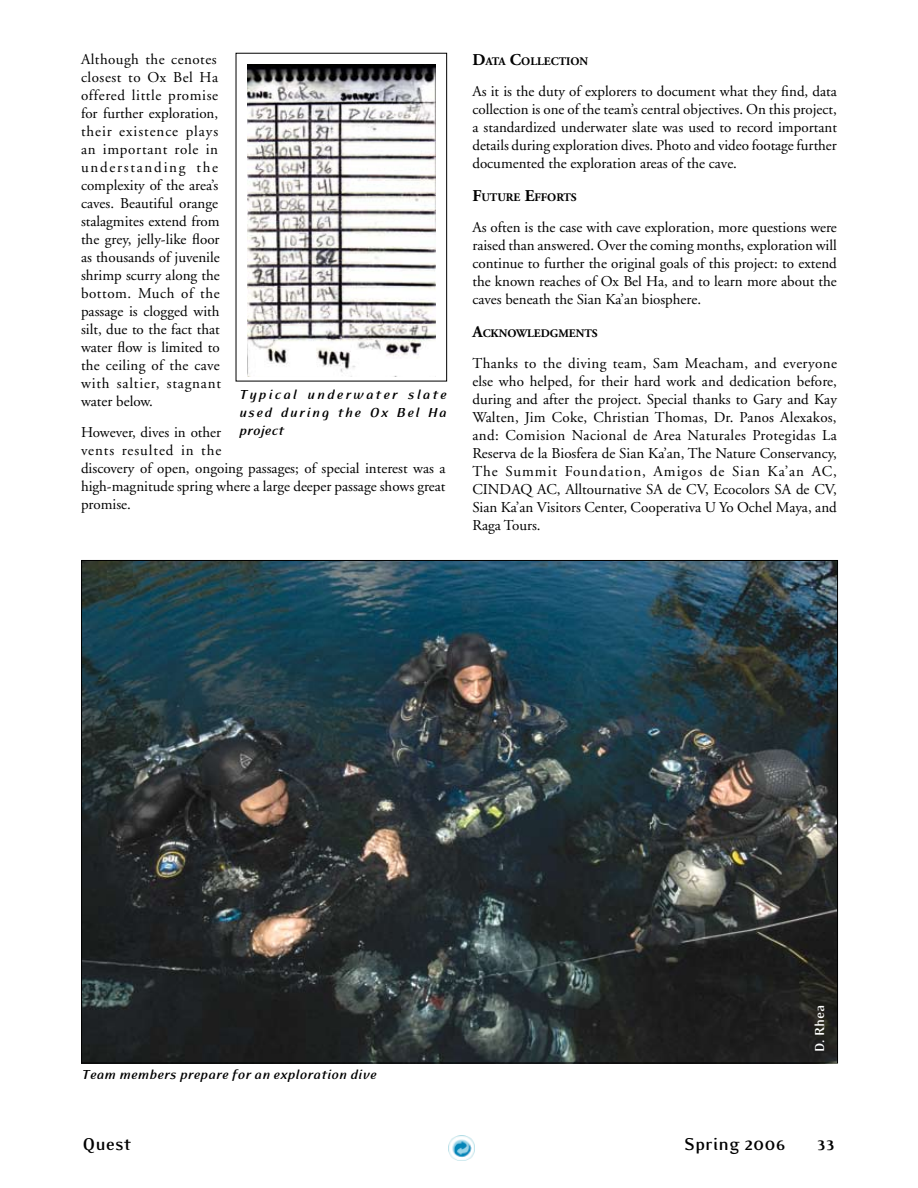
<style>
.page{position:relative;width:918px;height:1188px;background:#fff}
.page>*{position:absolute;margin:0;border:0;box-sizing:border-box;transform-origin:0 0}
.t1{font:700 19.5px "Eidetic Modern";color:#000}
.t2{font:15px/18px "Adobe Garamond";color:#000;text-align:justify}
.t3{font:italic 700 15px/18px "Eidetic Modern";color:#000;text-align:justify}
.t4{font:700 15px "Eidetic Modern";color:#fff}
.t5{font:700 11.55px "Adobe Garamond";color:#000}
.s1{font-size:16.5px}
</style>
<div class="page">
<img style="left:449px;top:1135px;width:25px;height:26px">
<div style="left:236px;top:53px;width:211px;height:328px;border:1px solid #000"></div>
<img style="left:247px;top:65px;width:188px;height:311px">
<img style="left:83px;top:562px;width:753px;height:499px">
<p class="t2" style="left:81px;top:51px;width:142px;text-align:left">Although the cenotes closest to Ox Bel Ha offered little promise for further exploration, their existence plays an important role in understanding the complexity of the area’s caves. Beautiful orange stalagmites extend from the grey, jelly-like floor as thousands of juvenile shrimp scurry along the bottom. Much of the passage is clogged with silt, due to the fact that water flow is limited to the ceiling of the cave with saltier, stagnant water below.</p>
<p class="t2" style="left:81px;top:424px;width:366px;text-align:left">However, dives in other<br>vents resulted in the<br>discovery of open, ongoing passages; of special interest was a high-magnitude spring where a large deeper passage shows great promise.</p>
<p class="t3" style="left:239px;top:385px;width:209px">Typical underwater slate used during the Ox Bel Ha project</p>
<p class="t5" style="left:472px;top:55px;width:117px"><span class="s1">D</span>ATA <span class="s1">C</span>OLLECTION</p>
<p class="t2" style="left:472px;top:83px;width:366px">As it is the duty of explorers to document what they find, data collection is one of the team’s central objectives. On this project, a standardized underwater slate was used to record important details during exploration dives. Photo and video footage further documented the exploration areas of the cave.</p>
<p class="t5" style="left:472px;top:191px;width:106px"><span class="s1">F</span>UTURE <span class="s1">E</span>FFORTS</p>
<p class="t2" style="left:472px;top:218px;width:366px">As often is the case with cave exploration, more questions were raised than answered. Over the coming months, exploration will continue to further the original goals of this project: to extend the known reaches of Ox Bel Ha, and to learn more about the caves beneath the Sian Ka’an biosphere.</p>
<p class="t5" style="left:472px;top:327px;width:127px"><span class="s1">A</span>CKNOWLEDGMENTS</p>
<p class="t2" style="left:472px;top:354px;width:366px">Thanks to the diving team, Sam Meacham, and everyone else who helped, for their hard work and dedication before, during and after the project. Special thanks to Gary and Kay Walten, Jim Coke, Christian Thomas, Dr. Panos Alexakos, and: Comision Nacional de Area Naturales Protegidas La Reserva de la Biosfera de Sian Ka’an, The Nature Conservancy, The Summit Foundation, Amigos de Sian Ka’an AC, CINDAQ AC, Alltournative SA de CV, Ecocolors SA de CV, Sian Ka’an Visitors Center, Cooperativa U Yo Ochel Maya, and Raga Tours.</p>
<p class="t3" style="left:82px;top:1065px;width:296px">Team members prepare for an exploration dive</p>
<p class="t4" style="left:812px;top:1052px;width:49px;rotate:-90deg">D. Rhea</p>
<h1 class="t1" style="left:82px;top:1134px;width:51px">Quest</h1>
<h1 class="t1" style="left:684px;top:1134px;width:108px">Spring 2006 33</h1>
</div>
